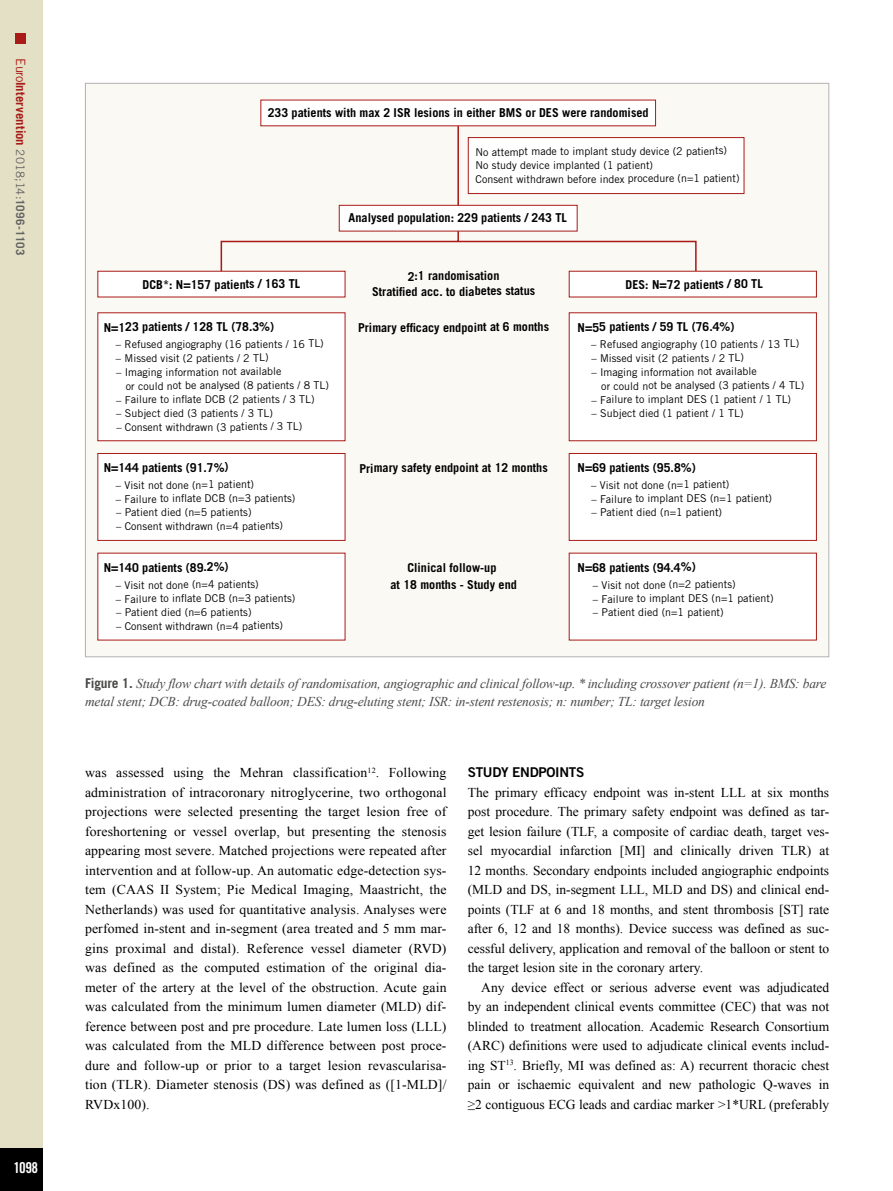
<style>
.page{position:relative;width:893px;height:1191px;background:#fff}
.page>*{position:absolute;margin:0;border:0;box-sizing:border-box;transform-origin:0 0}
.t1{font:15px "Trade Gothic LT Std Bd Cn 20";color:#fff}
.t2{font:13.5px/19.5px "Times New Roman";color:#000;text-align:justify}
.t3{font:italic 13.5px/18px "Times New Roman";letter-spacing:-.015em;color:#4a4a49}
.t4{font:13.5px "Trade Gothic LT Std Bd 2";letter-spacing:-.02em;color:#000}
.t5{font:700 12.75px "Trade Gothic LT Std";letter-spacing:.005em;color:#a91b18}
.t6{font:700 12.3px/15.3px "Trade Gothic LT Std";letter-spacing:-.005em;color:#000;text-align:center}
.t7{font:10.65px/13.6px "Trade Gothic LT Std";letter-spacing:-.005em;color:#000}
.s1{font-weight:400}
.s2{font-weight:400;font-size:11.7px;color:#646363}
.s3{font-size:11.7px;color:#646363}
.s4{font-family:"Trade Gothic LT Std";font-weight:700;font-style:normal}
</style>
<div class="page">
<div style="left:0;top:0;width:43px;height:1191px;background:#e4e0c5"></div>
<div style="left:16px;top:34px;width:10px;height:10px;background:#a91b18"></div>
<div style="left:0;top:1148px;width:43px;height:43px;background:#000"></div>
<div style="left:85px;top:83px;width:744px;height:574px;background:#faf9f3"></div>
<svg style="left:220px;top:118px;width:477px;height:162px"></svg>
<div style="left:261px;top:100px;width:394px;height:26px;background:#fff"></div>
<div style="left:339px;top:205px;width:239px;height:26px;background:#fff;border:1px solid #a91b18"></div>
<div style="left:97px;top:271px;width:248px;height:26px;background:#fff"></div>
<div style="left:468px;top:137px;width:276px;height:57px;background:#fff;border:1px solid #a91b18"></div>
<div style="left:569px;top:271px;width:247px;height:26px;background:#fff"></div>
<div style="left:97px;top:312px;width:248px;height:129px;background:#fff;border:1px solid #a91b18"></div>
<div style="left:569px;top:313px;width:247px;height:128px;background:#fff"></div>
<div style="left:569px;top:312px;width:248px;height:129px;border:1px solid #a91b18"></div>
<div style="left:97px;top:553px;width:248px;height:87px;background:#fff"></div>
<div style="left:569px;top:553px;width:247px;height:87px;background:#fff"></div>
<div style="left:97px;top:453px;width:248px;height:88px;background:#fff;border:1px solid #a91b18"></div>
<div style="left:569px;top:453px;width:247px;height:87px;background:#fff"></div>
<div style="left:569px;top:453px;width:248px;height:88px;border:1px solid #a91b18"></div>
<p class="t5" style="left:29px;top:58px;width:199px;rotate:90deg"><span class="s1">Euro</span>Intervention <span class="s2">2018;14:</span><span class="s3">1096-1103</span></p>
<p class="t1" style="left:14px;top:1158px;width:26px">1098</p>
<p class="t6" style="left:268px;top:105px;width:382px">233 patients with max 2 ISR lesions in either BMS or DES were randomised</p>
<p class="t7" style="left:475px;top:144px;width:266px">No attempt made to implant study device (2 patients)<br>No study device implanted (1 patient)<br>Consent withdrawn before index procedure (n=1 patient)</p>
<p class="t6" style="left:349px;top:210px;width:220px">Analysed population: 229 patients / 243 TL</p>
<p class="t6" style="left:372px;top:268px;width:165px">2:1 randomisation<br>Stratified acc. to diabetes status</p>
<p class="t6" style="left:143px;top:276px;width:159px">DCB*: N=157 patients / 163 TL</p>
<p class="t6" style="left:626px;top:276px;width:139px">DES: N=72 patients / 80 TL</p>
<p class="t6" style="left:104px;top:319px;width:172px">N=123 patients / 128 TL (78.3%)</p>
<p class="t7" style="left:116px;top:337px;width:209px">– Refused angiography (16 patients / 16 TL)</p>
<p class="t7" style="left:116px;top:351px;width:154px">– Missed visit (2 patients / 2 TL)</p>
<p class="t7" style="left:126px;top:365px;width:205px;text-indent:-10px">– Imaging information not available<br>or could not be analysed (8 patients / 8 TL)</p>
<p class="t7" style="left:116px;top:392px;width:200px">– Failure to inflate DCB (2 patients / 3 TL)</p>
<p class="t7" style="left:116px;top:406px;width:158px">– Subject died (3 patients / 3 TL)</p>
<p class="t7" style="left:116px;top:420px;width:187px">– Consent withdrawn (3 patients / 3 TL)</p>
<p class="t6" style="left:104px;top:459px;width:127px">N=144 patients (91.7%)</p>
<p class="t7" style="left:116px;top:478px;width:140px">– Visit not done (n=1 patient)</p>
<p class="t7" style="left:116px;top:491px;width:181px">– Failure to inflate DCB (n=3 patients)</p>
<p class="t7" style="left:116px;top:505px;width:137px">– Patient died (n=5 patients)</p>
<p class="t7" style="left:116px;top:519px;width:169px">– Consent withdrawn (n=4 patients)</p>
<p class="t6" style="left:104px;top:559px;width:127px">N=140 patients (89.2%)</p>
<p class="t7" style="left:116px;top:578px;width:145px">– Visit not done (n=4 patients)</p>
<p class="t7" style="left:116px;top:591px;width:181px">– Failure to inflate DCB (n=3 patients)</p>
<p class="t7" style="left:116px;top:605px;width:137px">– Patient died (n=6 patients)</p>
<p class="t7" style="left:116px;top:619px;width:169px">– Consent withdrawn (n=4 patients)</p>
<p class="t6" style="left:358px;top:319px;width:193px">Primary efficacy endpoint at 6 months</p>
<p class="t6" style="left:577px;top:319px;width:159px">N=55 patients / 59 TL (76.4%)</p>
<p class="t7" style="left:591px;top:337px;width:209px">– Refused angiography (10 patients / 13 TL)</p>
<p class="t7" style="left:591px;top:351px;width:154px">– Missed visit (2 patients / 2 TL)</p>
<p class="t7" style="left:601px;top:365px;width:205px;text-indent:-10px">– Imaging information not available<br>or could not be analysed (3 patients / 4 TL)</p>
<p class="t7" style="left:592px;top:392px;width:201px">– Failure to implant DES (1 patient / 1 TL)</p>
<p class="t7" style="left:592px;top:406px;width:154px">– Subject died (1 patient / 1 TL)</p>
<p class="t6" style="left:359px;top:460px;width:190px">Primary safety endpoint at 12 months</p>
<p class="t6" style="left:577px;top:459px;width:120px">N=69 patients (95.8%)</p>
<p class="t7" style="left:591px;top:478px;width:140px">– Visit not done (n=1 patient)</p>
<p class="t7" style="left:591px;top:491px;width:182px">– Failure to implant DES (n=1 patient)</p>
<p class="t7" style="left:591px;top:505px;width:132px">– Patient died (n=1 patient)</p>
<p class="t6" style="left:390px;top:559px;width:128px;line-height:16.8px">Clinical follow-up<br>at 18 months - Study end</p>
<p class="t6" style="left:577px;top:559px;width:120px">N=68 patients (94.4%)</p>
<p class="t7" style="left:593px;top:578px;width:145px">– Visit not done (n=2 patients)</p>
<p class="t7" style="left:593px;top:591px;width:182px">– Failure to implant DES (n=1 patient)</p>
<p class="t7" style="left:593px;top:605px;width:132px">– Patient died (n=1 patient)</p>
<p class="t3" style="left:85px;top:674px;width:743px"><span class="s4">Figure 1.</span> Study flow chart with details of randomisation, angiographic and clinical follow-up. * including crossover patient (n=1). BMS: bare metal stent; DCB: drug-coated balloon; DES: drug-eluting stent; ISR: in-stent restenosis; n: number; TL: target lesion</p>
<p class="t2" style="left:85px;top:762px;width:363px">was assessed using the Mehran classification<sup>12</sup>. Following administration of intracoronary nitroglycerine, two orthogonal projections were selected presenting the target lesion free of foreshortening or vessel overlap, but presenting the stenosis appearing most severe. Matched projections were repeated after intervention and at follow-up. An automatic edge-detection sys&shy;tem (CAAS II System; Pie Medical Imaging, Maastricht, the Netherlands) was used for quantitative analysis. Analyses were perfomed in-stent and in-segment (area treated and 5 mm mar&shy;gins proximal and distal). Reference vessel diameter (RVD) was defined as the computed estimation of the original dia&shy;meter of the artery at the level of the obstruction. Acute gain was calculated from the minimum lumen diameter (MLD) dif&shy;ference between post and pre procedure. Late lumen loss (LLL) was calculated from the MLD difference between post proce&shy;dure and follow-up or prior to a target lesion revascularisa&shy;tion (TLR). Diameter stenosis (DS) was defined as ([1-MLD]/ RVDx100).</p>
<p class="t4" style="left:468px;top:764px;width:118px">STUDY ENDPOINTS</p>
<p class="t2" style="left:468px;top:782px;width:363px">The primary efficacy endpoint was in-stent LLL at six months post procedure. The primary safety endpoint was defined as tar&shy;get lesion failure (TLF, a composite of cardiac death, target ves&shy;sel myocardial infarction [MI] and clinically driven TLR) at 12 months. Secondary endpoints included angiographic endpoints (MLD and DS, in-segment LLL, MLD and DS) and clinical end&shy;points (TLF at 6 and 18 months, and stent thrombosis [ST] rate after 6, 12 and 18 months). Device success was defined as suc&shy;cessful delivery, application and removal of the balloon or stent to the target lesion site in the coronary artery.</p>
<p class="t2" style="left:468px;top:977px;width:363px;text-indent:14px">Any device effect or serious adverse event was adjudicated by an independent clinical events committee (CEC) that was not blinded to treatment allocation. Academic Research Consortium (ARC) definitions were used to adjudicate clinical events includ&shy;ing ST<sup>13</sup>. Briefly, MI was defined as: A) recurrent thoracic chest pain or ischaemic equivalent and new pathologic Q-waves in ≥2 contiguous ECG leads and cardiac marker &gt;1*URL (preferably</p>
</div>
